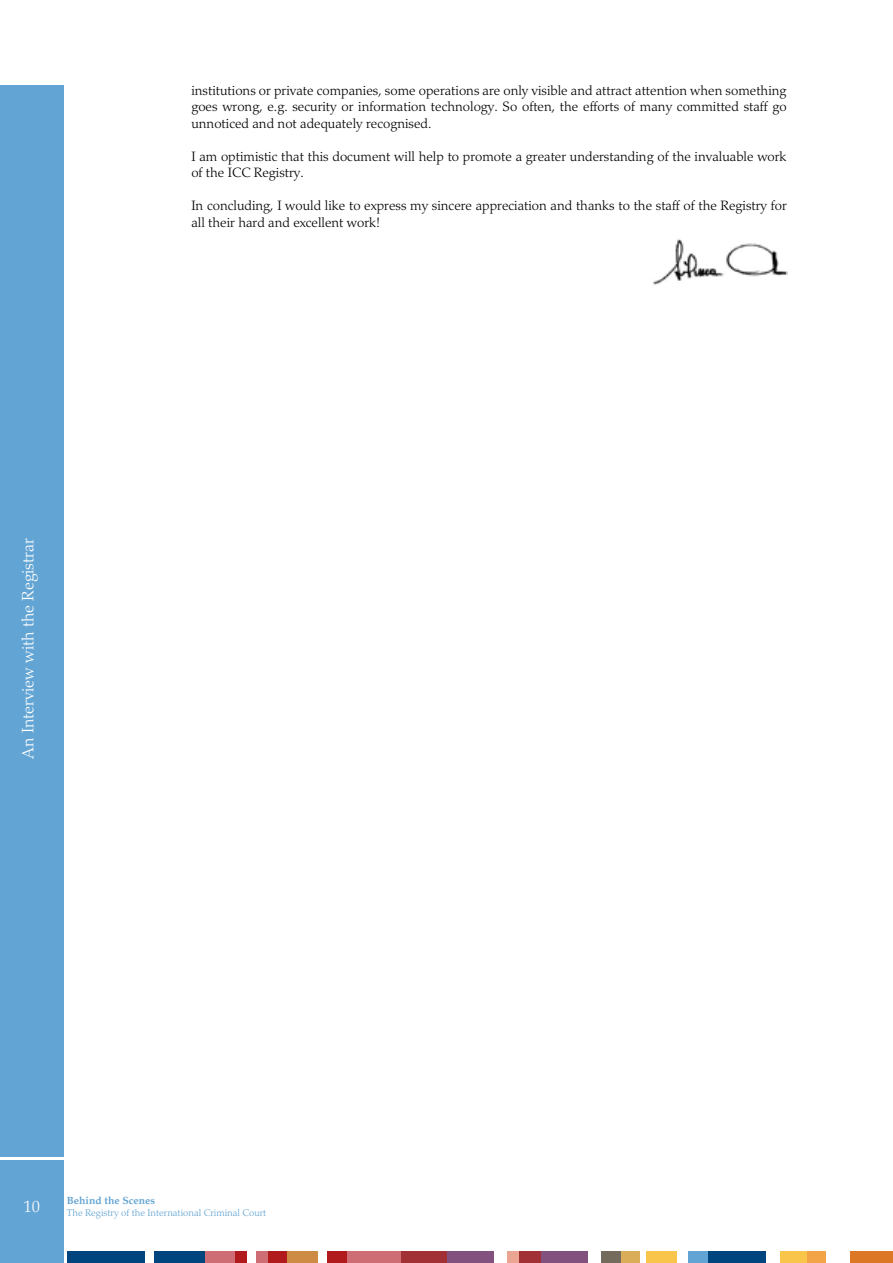
<style>
.page{position:relative;width:893px;height:1263px;background:#fff}
.page>*{position:absolute;margin:0;border:0;box-sizing:border-box;transform-origin:0 0}
.t1{font:300 16.5px "Palatino";color:#fff}
.t2{font:300 13.5px/16.5px "Palatino";color:#000}
.t3{font:10.5px "Palatino Bold Os F";color:#62a4d3}
.t4{font:300 9.75px "Palatino";color:#62a4d3}
</style>
<div class="page">
<div style="left:851px;top:1251px;width:42px;height:12px;background:#dc7726"></div>
<div style="left:807px;top:1251px;width:19px;height:12px;background:#f3a446"></div>
<div style="left:780px;top:1251px;width:27px;height:12px;background:#f9c54a"></div>
<div style="left:708px;top:1251px;width:57px;height:12px;background:#00457d"></div>
<div style="left:688px;top:1251px;width:20px;height:12px;background:#62a4d3"></div>
<div style="left:646px;top:1251px;width:30px;height:12px;background:#f9c54a"></div>
<div style="left:620px;top:1251px;width:20px;height:12px;background:#daad59"></div>
<div style="left:601px;top:1251px;width:19px;height:12px;background:#756b5c"></div>
<div style="left:518px;top:1251px;width:23px;height:12px;background:#a13134"></div>
<div style="left:507px;top:1251px;width:11px;height:12px;background:#eaa693"></div>
<div style="left:541px;top:1251px;width:47px;height:12px;background:#83517e"></div>
<div style="left:447px;top:1251px;width:46px;height:12px;background:#83517e"></div>
<div style="left:401px;top:1251px;width:46px;height:12px;background:#a13134"></div>
<div style="left:347px;top:1251px;width:54px;height:12px;background:#cf6d74"></div>
<div style="left:328px;top:1251px;width:19px;height:12px;background:#b11b1e"></div>
<div style="left:268px;top:1251px;width:19px;height:12px;background:#b11b1e"></div>
<div style="left:256px;top:1251px;width:12px;height:12px;background:#cf6d74"></div>
<div style="left:287px;top:1251px;width:31px;height:12px;background:#ce8b44"></div>
<div style="left:235px;top:1251px;width:12px;height:12px;background:#b11b1e"></div>
<div style="left:204px;top:1251px;width:31px;height:12px;background:#cf6d74"></div>
<div style="left:154px;top:1251px;width:50px;height:12px;background:#00457d"></div>
<div style="left:67px;top:1251px;width:78px;height:12px;background:#00457d"></div>
<div style="left:0;top:1160px;width:64px;height:103px;background:#62a4d3"></div>
<div style="left:0;top:86px;width:64px;height:1071px;background:#62a4d3"></div>
<img style="left:653px;top:239px;width:135px;height:46px">
<p class="t1" style="left:18px;top:759px;width:222px;rotate:-90deg">An Interview with the Registrar</p>
<p class="t2" style="left:191px;top:82px;width:597px;text-align:justify">institutions or private companies, some operations are only visible and attract attention when something goes wrong, e.g. security or information technology. So often, the efforts of many committed staff go unnoticed and not adequately recognised.</p>
<p class="t2" style="left:191px;top:148px;width:597px">I am optimistic that this document will help to promote a greater understanding of the invaluable work of the ICC Registry.</p>
<p class="t2" style="left:191px;top:198px;width:597px">In concluding, I would like to express my sincere appreciation and thanks to the staff of the Registry for all their hard and excellent work!</p>
<p class="t1" style="left:24px;top:1197px;width:18px">10</p>
<p class="t3" style="left:67px;top:1195px;width:90px">Behind the Scenes</p>
<p class="t4" style="left:67px;top:1207px;width:201px">The Registry of the International Criminal Court</p>
</div>
